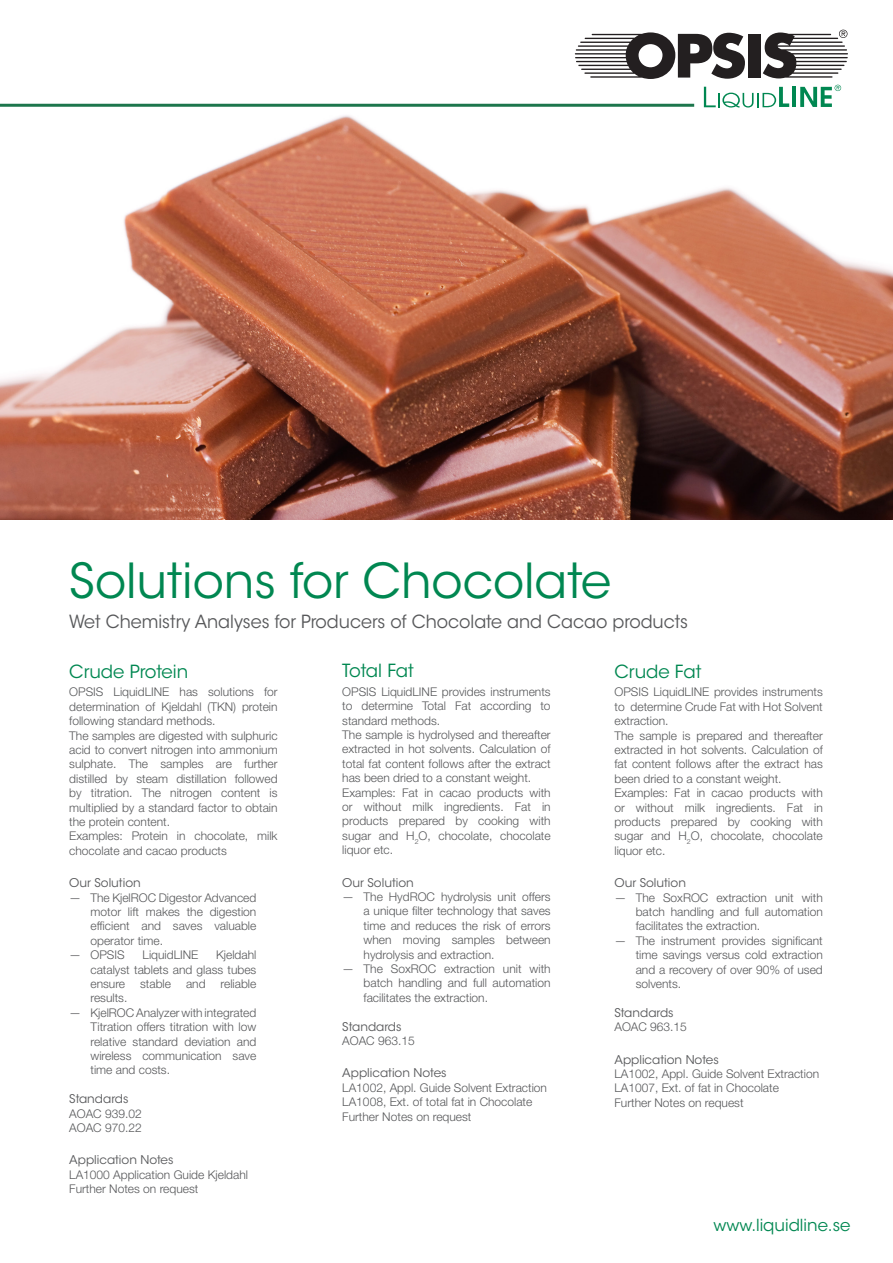
<style>
.page{position:relative;width:893px;height:1263px;background:#fff}
.page>*{position:absolute;margin:0;border:0;box-sizing:border-box;transform-origin:0 0}
.t1{font:48px "ITC Avant Garde Std";color:#008751}
.t2{font:18px "ITC Avant Garde Std";color:#57585a}
.t3{font:18px "ITC Avant Garde Std";color:#008751}
.t4{font:16.5px "ITC Avant Garde Std";color:#008751}
.t5{font:300 12px/14.4px "Helvetica Neue LT Pro";color:#57585a}
.t6{font:12px "ITC Avant Garde Std";color:#57585a}
</style>
<div class="page">
<img style="left:0;top:115px;width:893px;height:405px">
<hr style="left:0;top:104px;width:694px;height:3px;background:#1c764c">
<svg style="left:704px;top:87px;width:85px;height:21px"></svg>
<hr style="left:792px;top:87px;width:4px;height:20px;background:#008751">
<svg style="left:575px;top:32px;width:170px;height:47px"></svg>
<div style="left:748px;top:34px;width:13px;height:44px;background:#231f20"></div>
<svg style="left:763px;top:30px;width:85px;height:48px"></svg>
<svg style="left:800px;top:85px;width:41px;height:22px"></svg>
<h1 class="t1" style="left:69px;top:551px;width:543px">Solutions for Chocolate</h1>
<h2 class="t2" style="left:69px;top:610px;width:620px">Wet Chemistry Analyses for Producers of Chocolate and Cacao products</h2>
<h2 class="t3" style="left:69px;top:660px;width:120px">Crude Protein</h2>
<p class="t5" style="left:69px;top:685px;width:210px">OPSIS LiquidLINE has solutions for determination of Kjeldahl (TKN) protein following standard methods.<br>The samples are digested with sulphuric acid to convert nitrogen into ammonium sulphate. The samples are further distilled by steam distillation followed by titration. The nitrogen content is multiplied by a standard factor to obtain the protein content.<br>Examples: Protein in chocolate, milk chocolate and cacao products</p>
<p class="t6" style="left:69px;top:876px;width:73px">Our Solution</p>
<p class="t5" style="left:91px;top:890px;width:167px;text-align:justify;text-indent:-21px">— The KjelROC Digestor Advanced motor lift makes the digestion efficient and saves valuable operator time.</p>
<p class="t5" style="left:69px;top:947px;width:57px">— OPSIS</p>
<p class="t5" style="left:143px;top:947px;width:57px">LiquidLINE</p>
<p class="t5" style="left:91px;top:947px;width:167px;text-align:justify;text-indent:126px">Kjeldahl catalyst tablets and glass tubes ensure stable and reliable results.</p>
<p class="t5" style="left:91px;top:1005px;width:167px;text-align:justify;text-indent:-21px">— KjelROC Analyzer with integrated Titration offers titration with low relative standard deviation and wireless communication save time and costs.</p>
<p class="t6" style="left:69px;top:1092px;width:61px">Standards</p>
<p class="t5" style="left:69px;top:1106px;width:74px">AOAC 939.02<br>AOAC 970.22</p>
<p class="t6" style="left:69px;top:1153px;width:106px">Application Notes</p>
<p class="t5" style="left:69px;top:1167px;width:180px">LA1000 Application Guide Kjeldahl<br>Further Notes on request</p>
<h2 class="t3" style="left:342px;top:660px;width:73px">Total Fat</h2>
<p class="t5" style="left:342px;top:684px;width:210px">OPSIS LiquidLINE provides instruments to determine Total Fat according to standard methods.<br>The sample is hydrolysed and thereafter extracted in hot solvents. Calculation of total fat content follows after the extract has been dried to a constant weight.<br>Examples: Fat in cacao products with or without milk ingredients. Fat in products prepared by cooking with sugar and H<sub>2</sub>O, chocolate, chocolate liquor etc.</p>
<p class="t6" style="left:342px;top:875px;width:73px">Our Solution</p>
<p class="t5" style="left:364px;top:889px;width:189px;text-align:justify;text-indent:-21px">— The HydROC hydrolysis unit offers a unique filter technology that saves time and reduces the risk of errors when moving samples between hydrolysis and extraction.</p>
<p class="t5" style="left:364px;top:961px;width:189px;text-align:justify;text-indent:-21px">— The SoxROC extraction unit with batch handling and full automation facilitates the extraction.</p>
<p class="t6" style="left:342px;top:1019px;width:61px">Standards</p>
<p class="t5" style="left:342px;top:1033px;width:74px">AOAC 963.15</p>
<p class="t6" style="left:342px;top:1066px;width:106px">Application Notes</p>
<p class="t5" style="left:342px;top:1080px;width:206px">LA1002, Appl. Guide Solvent Extraction<br>LA1008, Ext. of total fat in Chocolate<br>Further Notes on request</p>
<h2 class="t3" style="left:614px;top:660px;width:88px">Crude Fat</h2>
<p class="t5" style="left:614px;top:685px;width:210px">OPSIS LiquidLINE provides instruments to determine Crude Fat with Hot Solvent extraction.<br>The sample is prepared and thereafter extracted in hot solvents. Calculation of fat content follows after the extract has been dried to a constant weight.<br>Examples: Fat in cacao products with or without milk ingredients. Fat in products prepared by cooking with sugar and H<sub>2</sub>O, chocolate, chocolate liquor etc.</p>
<p class="t6" style="left:614px;top:876px;width:73px">Our Solution</p>
<p class="t5" style="left:636px;top:890px;width:189px;text-align:justify;text-indent:-21px">— The SoxROC extraction unit with batch handling and full automation facilitates the extraction.</p>
<p class="t5" style="left:636px;top:933px;width:189px;text-align:justify;text-indent:-21px">— The instrument provides significant time savings versus cold extraction and a recovery of over 90% of used solvents.</p>
<p class="t6" style="left:614px;top:1005px;width:61px">Standards</p>
<p class="t5" style="left:614px;top:1019px;width:74px">AOAC 963.15</p>
<p class="t6" style="left:614px;top:1052px;width:106px">Application Notes</p>
<p class="t5" style="left:614px;top:1066px;width:206px">LA1002, Appl. Guide Solvent Extraction<br>LA1007, Ext. of fat in Chocolate<br>Further Notes on request</p>
<h3 class="t4" style="left:714px;top:1214px;width:138px">www.liquidline.se</h3>
</div>
